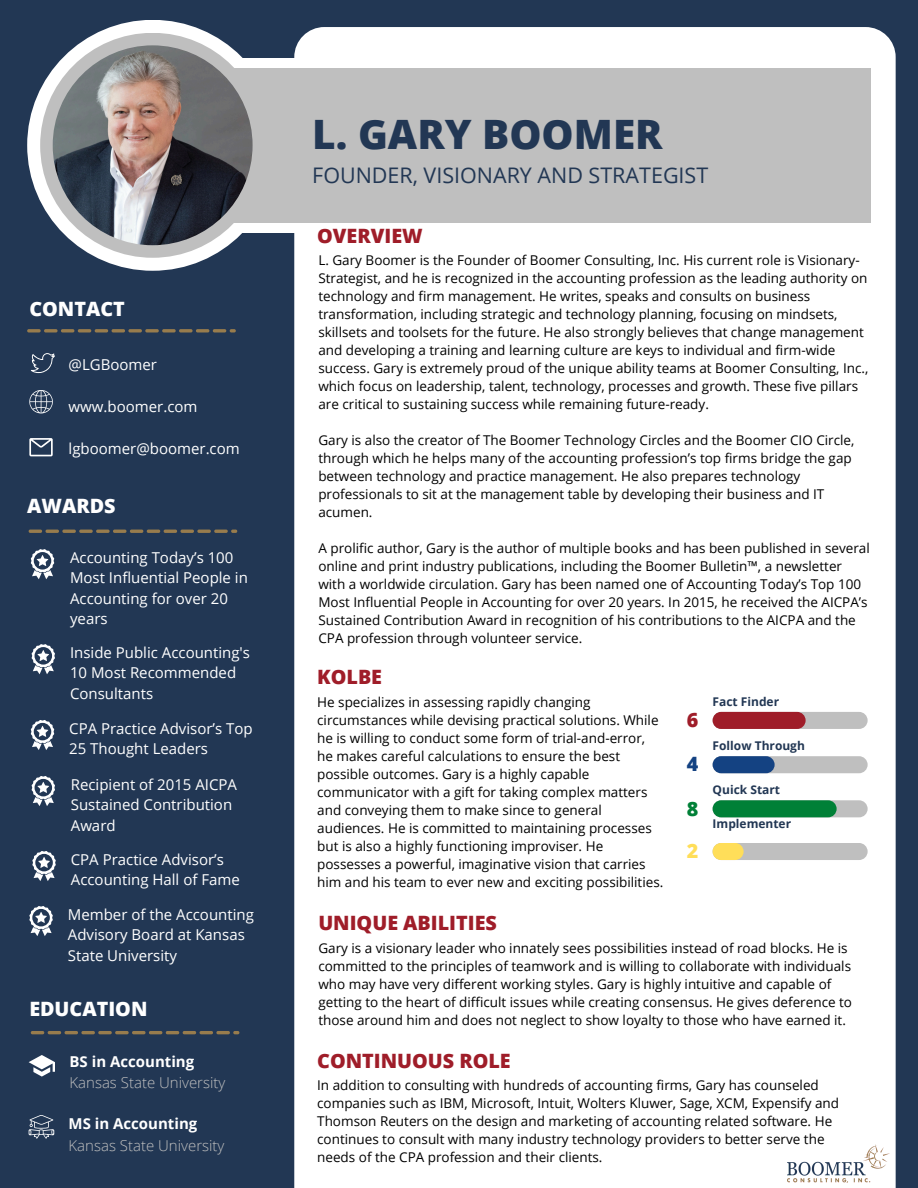
<style>
.page{position:relative;width:918px;height:1188px;background:#223754}
.page>*{position:absolute;margin:0;border:0;box-sizing:border-box;transform-origin:0 0}
.t1{font:800 40.5px "Open Sans";color:#223754}
.t2{font:21.45px "Open Sans";color:#223754}
.t3{font:800 19.8px "Open Sans";color:#9f1d29}
.t4{font:800 19.8px "Open Sans";color:#fff}
.t5{font:800 19.8px "Open Sans";color:#144282}
.t6{font:800 19.8px "Open Sans";color:#008037}
.t7{font:800 19.8px "Open Sans";color:#ffde59}
.t8{font:15px/20.2px "Open Sans";color:#fff}
.t9{font:300 15px "Open Sans";color:#bfbfbf}
.t10{font:700 15px "Open Sans";color:#fff}
.t11{font:13.5px/18px "Open Sans";color:#000}
.t12{font:700 12px "Open Sans";color:#223754}
</style>
<div class="page">
<div style="left:294px;top:27px;width:602px;height:1161px;background:#fff"></div>
<div style="left:217px;top:58px;width:592px;height:174px;background:#fff"></div>
<div style="left:27px;top:20px;width:251px;height:251px;background:#fff;border-radius:50%"></div>
<div style="left:217px;top:68px;width:653px;height:155px;background:#bfbfbf"></div>
<div style="left:40px;top:33px;width:225px;height:225px;background:#bfbfbf;border-radius:50%"></div>
<img style="left:53px;top:45px;width:200px;height:200px;border-radius:50%">
<svg style="left:29px;top:390px;width:24px;height:23px"></svg>
<svg style="left:27px;top:329px;width:209px;height:3px"></svg>
<svg style="left:29px;top:530px;width:208px;height:3px"></svg>
<img style="left:787px;top:1145px;width:103px;height:37px">
<svg style="left:31px;top:549px;width:23px;height:30px"></svg>
<svg style="left:32px;top:644px;width:23px;height:30px"></svg>
<svg style="left:31px;top:720px;width:23px;height:30px"></svg>
<svg style="left:31px;top:1031px;width:208px;height:3px"></svg>
<svg style="left:29px;top:1055px;width:25px;height:21px"></svg>
<div style="left:713px;top:712px;width:155px;height:17px;background:#bfbfbf;border-radius:9px"></div>
<div style="left:713px;top:712px;width:93px;height:17px;background:#9f1d29;border-radius:9px"></div>
<div style="left:713px;top:756px;width:155px;height:17px;background:#bfbfbf;border-radius:9px"></div>
<div style="left:713px;top:756px;width:62px;height:17px;background:#144282;border-radius:9px"></div>
<div style="left:713px;top:800px;width:155px;height:17px;background:#bfbfbf;border-radius:9px"></div>
<div style="left:713px;top:800px;width:124px;height:17px;background:#008037;border-radius:9px"></div>
<div style="left:713px;top:843px;width:155px;height:17px;background:#bfbfbf;border-radius:9px"></div>
<div style="left:713px;top:843px;width:31px;height:17px;background:#ffde59;border-radius:9px"></div>
<svg style="left:29px;top:438px;width:24px;height:18px"></svg>
<svg style="left:31px;top:353px;width:24px;height:20px"></svg>
<svg style="left:32px;top:776px;width:23px;height:30px"></svg>
<svg style="left:32px;top:851px;width:24px;height:30px"></svg>
<svg style="left:29px;top:1115px;width:25px;height:24px"></svg>
<svg style="left:29px;top:906px;width:24px;height:30px"></svg>
<h6 class="t4" style="left:29px;top:294px;width:97px">CONTACT</h6>
<h6 class="t8" style="left:69px;top:354px;width:90px">@LGBoomer</h6>
<h2 class="t8" style="left:69px;top:396px;width:130px">www.boomer.com</h2>
<p class="t8" style="left:69px;top:438px;width:173px">lgboomer@boomer.com</p>
<p class="t4" style="left:27px;top:492px;width:90px">AWARDS</p>
<p class="t8" style="left:70px;top:547px;width:179px">Accounting Today’s 100<br>Most Influential People in<br>Accounting for over 20 years</p>
<p class="t8" style="left:70px;top:642px;width:182px">Inside Public Accounting's<br>10 Most Recommended<br>Consultants</p>
<h2 class="t8" style="left:69px;top:718px;width:185px">CPA Practice Advisor’s Top<br>25 Thought Leaders</h2>
<h5 class="t8" style="left:71px;top:774px;width:168px">Recipient of 2015 AICPA<br>Sustained Contribution<br>Award</h5>
<p class="t8" style="left:71px;top:849px;width:170px">CPA Practice Advisor’s<br>Accounting Hall of Fame</p>
<h5 class="t8" style="left:68px;top:904px;width:188px">Member of the Accounting<br>Advisory Board at Kansas<br>State University</h5>
<h2 class="t4" style="left:29px;top:995px;width:120px">EDUCATION</h2>
<p class="t10" style="left:70px;top:1051px;width:126px">BS in Accounting</p>
<h5 class="t9" style="left:70px;top:1072px;width:157px">Kansas State University</h5>
<p class="t10" style="left:69px;top:1113px;width:130px">MS in Accounting</p>
<p class="t9" style="left:69px;top:1135px;width:157px">Kansas State University</p>
<h6 class="t1" style="left:312px;top:105px;width:352px">L. GARY BOOMER</h6>
<h6 class="t2" style="left:312px;top:160px;width:398px">FOUNDER, VISIONARY AND STRATEGIST</h6>
<p class="t3" style="left:317px;top:222px;width:107px">OVERVIEW</p>
<p class="t11" style="left:318px;top:250px;width:552px">L. Gary Boomer is the Founder of Boomer Consulting, Inc. His current role is Visionary-Strategist, and he is recognized in the accounting profession as the leading authority on technology and firm management. He writes, speaks and consults on business transformation, including strategic and technology planning, focusing on mindsets, skillsets and toolsets for the future. He also strongly believes that change management and developing a training and learning culture are keys to individual and firm-wide success. Gary is extremely proud of the unique ability teams at Boomer Consulting, Inc., which focus on leadership, talent, technology, processes and growth. These five pillars are critical to sustaining success while remaining future-ready.</p>
<p class="t11" style="left:318px;top:430px;width:538px">Gary is also the creator of The Boomer Technology Circles and the Boomer CIO Circle, through which he helps many of the accounting profession’s top firms bridge the gap between technology and practice management. He also prepares technology professionals to sit at the management table by developing their business and IT acumen.</p>
<p class="t11" style="left:318px;top:538px;width:553px">A prolific author, Gary is the author of multiple books and has been published in several online and print industry publications, including the Boomer Bulletin™, a newsletter with a worldwide circulation. Gary has been named one of Accounting Today’s Top 100<br>Most Influential People in Accounting for over 20 years. In 2015, he received the AICPA’s Sustained Contribution Award in recognition of his contributions to the AICPA and the CPA profession through volunteer service.</p>
<h2 class="t3" style="left:317px;top:663px;width:66px">KOLBE</h2>
<h6 class="t11" style="left:317px;top:693px;width:348px">He specializes in assessing rapidly changing circumstances while devising practical solutions. While he is willing to conduct some form of trial-and-error, he makes careful calculations to ensure the best possible outcomes. Gary is a highly capable communicator with a gift for taking complex matters and conveying them to make since to general audiences. He is committed to maintaining processes but is also a highly functioning improviser. He possesses a powerful, imaginative vision that carries him and his team to ever new and exciting possibilities.</h6>
<p class="t3" style="left:318px;top:909px;width:180px">UNIQUE ABILITIES</p>
<p class="t3" style="left:687px;top:706px;width:13px">6</p>
<h5 class="t5" style="left:687px;top:750px;width:13px">4</h5>
<p class="t6" style="left:687px;top:794px;width:13px">8</p>
<h5 class="t7" style="left:687px;top:837px;width:13px">2</h5>
<h5 class="t12" style="left:713px;top:693px;width:68px">Fact Finder</h5>
<p class="t12" style="left:713px;top:737px;width:94px">Follow Through</p>
<h5 class="t12" style="left:713px;top:781px;width:69px">Quick Start</h5>
<h2 class="t12" style="left:713px;top:815px;width:80px">Implementer</h2>
<h6 class="t11" style="left:318px;top:939px;width:535px">Gary is a visionary leader who innately sees possibilities instead of road blocks. He is committed to the principles of teamwork and is willing to collaborate with individuals who may have very different working styles. Gary is highly intuitive and capable of getting to the heart of difficult issues while creating consensus. He gives deference to those around him and does not neglect to show loyalty to those who have earned it.</h6>
<h3 class="t3" style="left:317px;top:1046px;width:195px">CONTINUOUS ROLE</h3>
<h1 class="t11" style="left:317px;top:1076px;width:523px">In addition to consulting with hundreds of accounting firms, Gary has counseled companies such as IBM, Microsoft, Intuit, Wolters Kluwer, Sage, XCM, Expensify and Thomson Reuters on the design and marketing of accounting related software. He continues to consult with many industry technology providers to better serve the needs of the CPA profession and their clients.</h1>
</div>
